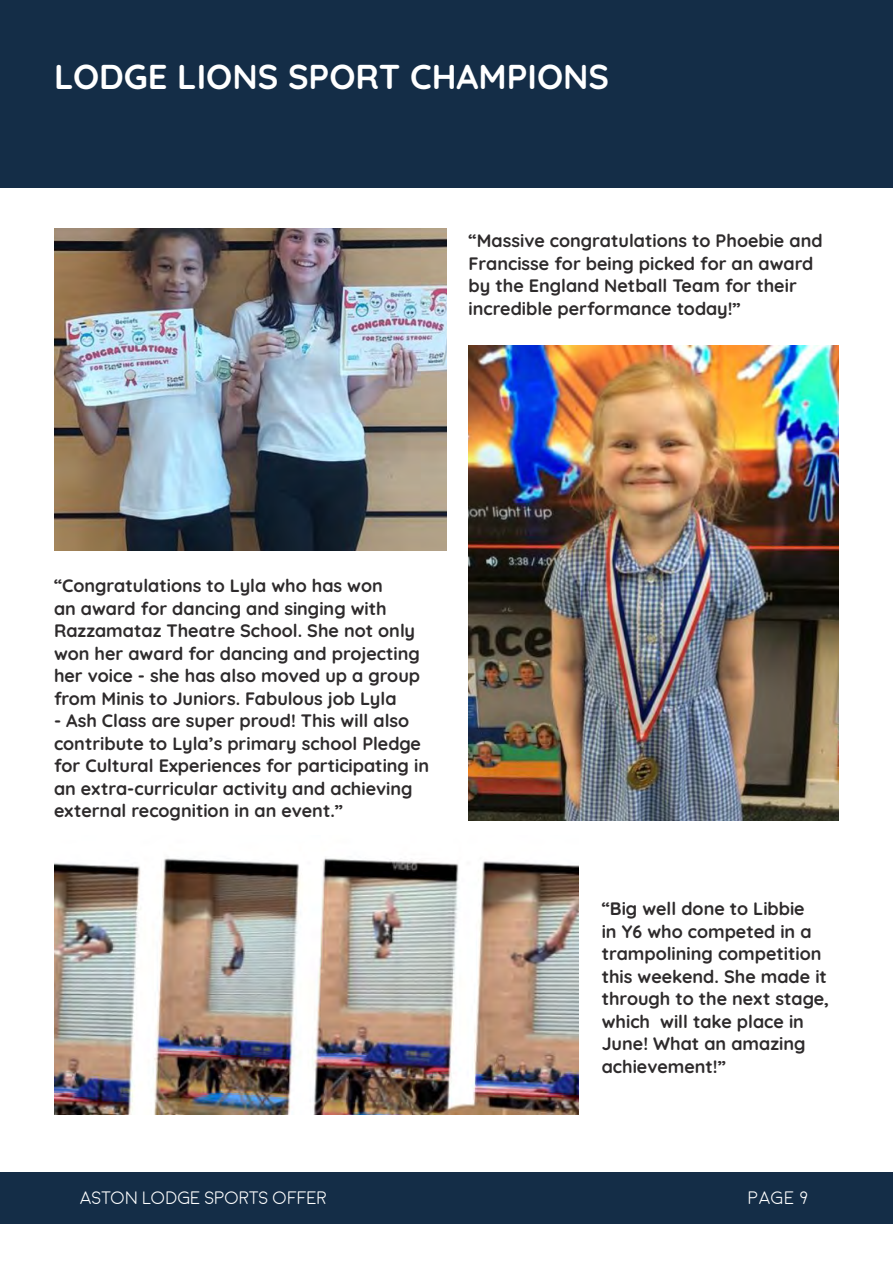
<style>
.page{position:relative;width:893px;height:1263px;background:#fff}
.page>*{position:absolute;margin:0;border:0;box-sizing:border-box;transform-origin:0 0}
.t1{font:700 34.5px "Quicksand";color:#fff}
.t2{font:700 18px/22.5px "Quicksand";color:#2e2b2c}
.t3{font:300 18px "Moon";color:#fff}
</style>
<div class="page">
<div style="left:2px;top:1172px;width:891px;height:52px;background:#142d47"></div>
<hr style="left:0;top:1172px;width:2px;height:52px;background:#142d47">
<div style="left:0;top:0;width:893px;height:187px;background:#142d47"></div>
<img style="left:54px;top:229px;width:392px;height:321px">
<img style="left:468px;top:345px;width:371px;height:476px">
<img style="left:54px;top:858px;width:524px;height:256px">
<p class="t1" style="left:54px;top:50px;width:557px">LODGE LIONS SPORT CHAMPIONS</p>
<p class="t2" style="left:469px;top:227px;width:355px">“Massive congratulations to Phoebie and Francisse for being picked for an award by the England Netball Team for their incredible performance today!”</p>
<p class="t2" style="left:54px;top:573px;width:368px">“Congratulations to Lyla who has won<br>an award for dancing and singing with Razzamataz Theatre School. She not only won her award for dancing and projecting her voice - she has also moved up a group from Minis to Juniors. Fabulous job Lyla</p>
<p class="t2" style="left:54px;top:708px;width:377px">- Ash Class are super proud! This will also contribute to Lyla’s primary school Pledge for Cultural Experiences for participating in an extra-curricular activity and achieving external recognition in an event.”</p>
<p class="t2" style="left:602px;top:896px;width:229px">“Big well done to Libbie<br>in Y6 who competed in a trampolining competition this weekend. She made it through to the next stage, which will take place in<br>June! What an amazing achievement!”</p>
<p class="t3" style="left:80px;top:1188px;width:248px">ASTON LODGE SPORTS OFFER</p>
<p class="t3" style="left:747px;top:1188px;width:63px">page 9</p>
</div>
